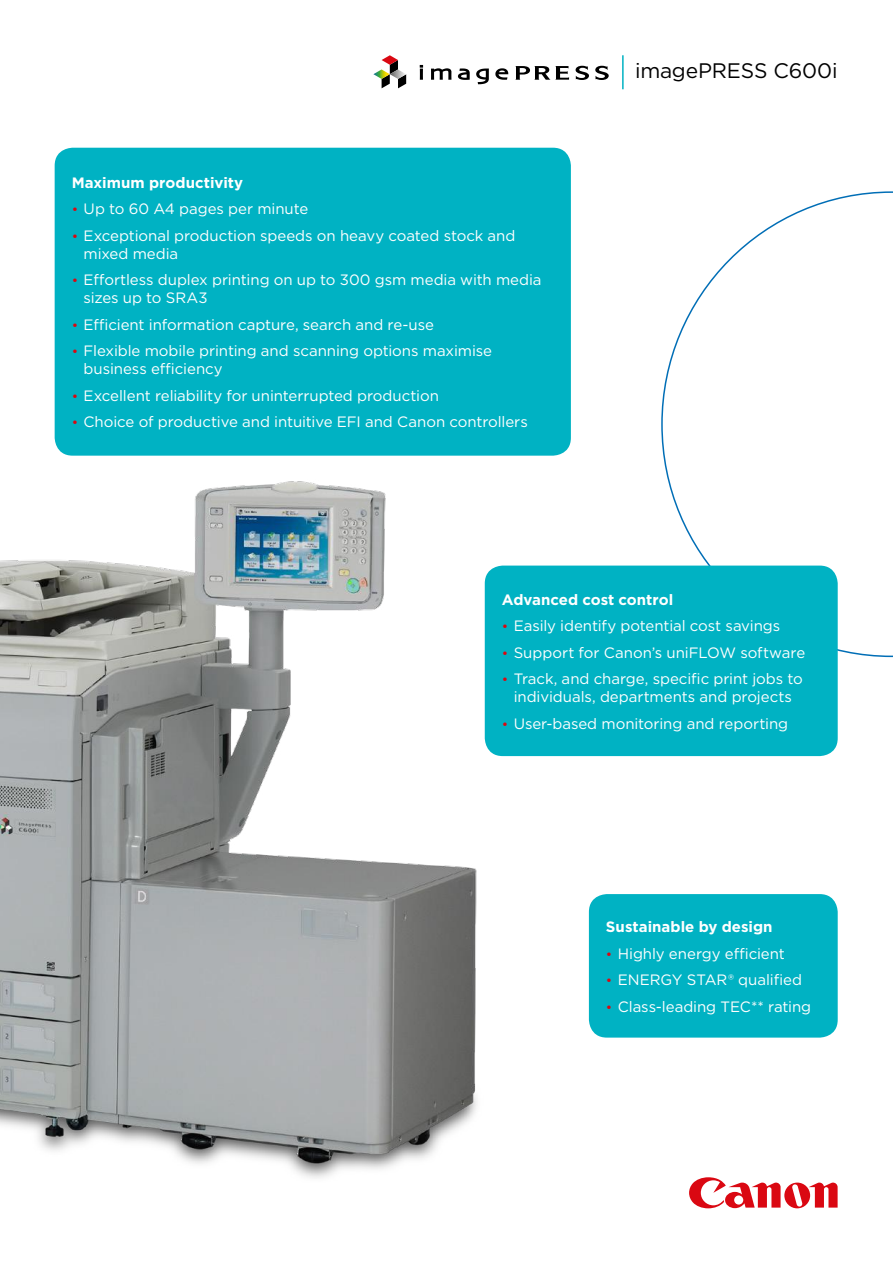
<style>
.page{position:relative;width:893px;height:1263px;background:#fff}
.page>*{position:absolute;margin:0;border:0;box-sizing:border-box;transform-origin:0 0}
.t1{font:21px "Gotham";letter-spacing:-.01em;color:#000}
.t2{font:15px/18px "Gotham";letter-spacing:-.005em;color:#fff}
.t3{font:700 15px "Gotham";color:#fff}
.s1{font-size:13.5px;color:#da0812}
</style>
<div class="page">
<svg style="left:689px;top:1177px;width:149px;height:31px"></svg>
<svg style="left:661px;top:191px;width:232px;height:466px"></svg>
<div style="left:485px;top:566px;width:353px;height:190px;background:#00b2c3;border-radius:18px"></div>
<div style="left:589px;top:894px;width:249px;height:143px;background:#00b2c3;border-radius:18px"></div>
<svg style="left:576px;top:66px;width:13px;height:14px"></svg>
<svg style="left:595px;top:66px;width:14px;height:14px"></svg>
<svg style="left:515px;top:66px;width:54px;height:14px"></svg>
<svg style="left:420px;top:65px;width:3px;height:15px"></svg>
<svg style="left:431px;top:68px;width:20px;height:12px"></svg>
<svg style="left:458px;top:68px;width:12px;height:12px"></svg>
<svg style="left:476px;top:69px;width:13px;height:15px"></svg>
<svg style="left:495px;top:68px;width:13px;height:12px"></svg>
<svg style="left:373px;top:55px;width:33px;height:33px"></svg>
<hr style="left:622px;top:55px;width:2px;height:34px;background:#00b2c3">
<div style="left:55px;top:148px;width:516px;height:308px;background:#00b2c3;border-radius:18px"></div>
<img style="left:0;top:481px;width:518px;height:697px">
<p class="t3" style="left:72px;top:173px;width:173px">Maximum productivity</p>
<p class="t2" style="left:72px;top:200px;width:238px"><span class="s1">•</span> Up to 60 A4 pages per minute</p>
<p class="t2" style="left:84px;top:226px;width:433px;text-indent:-12px"><span class="s1">•</span> Exceptional production speeds on heavy coated stock and mixed media</p>
<p class="t2" style="left:84px;top:271px;width:459px;text-indent:-12px"><span class="s1">•</span> Effortless duplex printing on up to 300 gsm media with media sizes up to SRA3</p>
<p class="t2" style="left:72px;top:315px;width:364px"><span class="s1">•</span> Efficient information capture, search and re-use</p>
<p class="t2" style="left:84px;top:342px;width:410px;text-indent:-12px"><span class="s1">•</span> Flexible mobile printing and scanning options maximise business efficiency</p>
<p class="t2" style="left:72px;top:386px;width:369px"><span class="s1">•</span> Excellent reliability for uninterrupted production</p>
<p class="t2" style="left:72px;top:413px;width:458px"><span class="s1">•</span> Choice of productive and intuitive EFI and Canon controllers</p>
<h1 class="t1" style="left:635px;top:57px;width:204px">imagePRESS C600i</h1>
<p class="t3" style="left:502px;top:589px;width:173px">Advanced cost control</p>
<p class="t2" style="left:502px;top:617px;width:280px"><span class="s1">•</span> Easily identify potential cost savings</p>
<p class="t2" style="left:502px;top:643px;width:305px"><span class="s1">•</span> Support for Canon’s uniFLOW software</p>
<p class="t2" style="left:502px;top:670px;width:302px;text-align:center"><span class="s1">•</span> Track, and charge, specific print jobs to individuals, departments and projects</p>
<p class="t2" style="left:502px;top:714px;width:288px"><span class="s1">•</span> User-based monitoring and reporting</p>
<p class="t3" style="left:606px;top:917px;width:168px">Sustainable by design</p>
<p class="t2" style="left:606px;top:944px;width:181px"><span class="s1">•</span> Highly energy efficient</p>
<p class="t2" style="left:606px;top:970px;width:198px"><span class="s1">•</span> ENERGY STAR® qualified</p>
<p class="t2" style="left:606px;top:997px;width:207px"><span class="s1">•</span> Class-leading TEC** rating</p>
</div>
